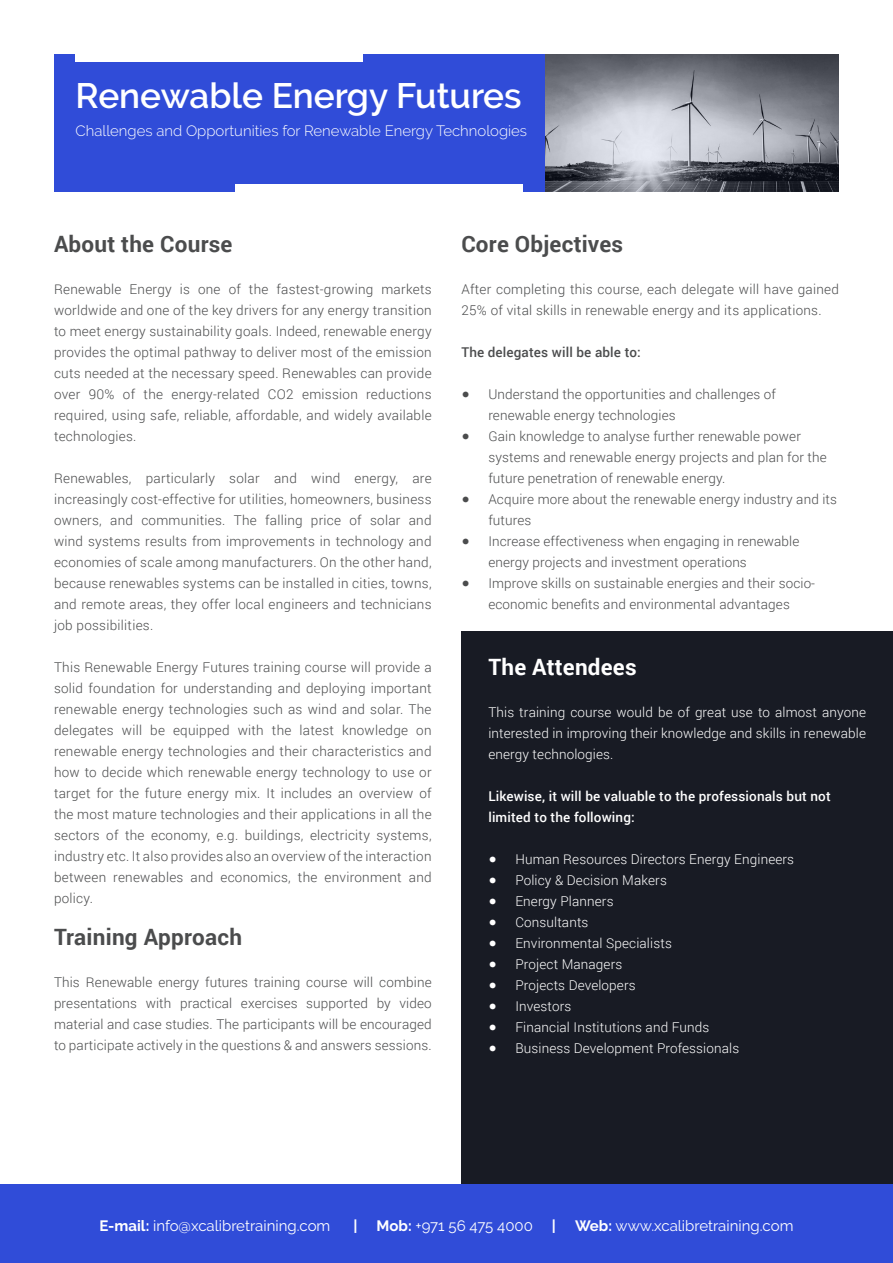
<style>
.page{position:relative;width:893px;height:1263px;background:#fff}
.page>*{position:absolute;margin:0;border:0;box-sizing:border-box;transform-origin:0 0}
.t1{font:600 35.25px "Raleway";color:#fff}
.t2{font:700 22.5px "Roboto";letter-spacing:.01em;color:#4b4c4d}
.t3{font:700 22.5px "Roboto";letter-spacing:.01em;color:#fff}
.t4{font:15px "Raleway";color:#fff}
.t5{font:300 15px "Raleway";color:#fff}
.t6{font:700 15px "Raleway";color:#fff}
.t7{font:300 13.5px/21px "Roboto";letter-spacing:.01em;color:#4b4c4d}
.t8{font:300 13.5px/21px "Roboto";letter-spacing:.01em;color:#fff;text-align:justify}
.t9{font:500 13.5px/21px "Roboto";letter-spacing:.01em;color:#fff}
.t10{font:500 13.5px "Roboto";letter-spacing:.01em;color:#4b4c4d}
.s1{font-family:"Helvetica Neue";font-weight:400}
.s2{font-weight:700}
</style>
<div class="page">
<div style="left:0;top:1184px;width:893px;height:79px;background:#304cd8"></div>
<div style="left:461px;top:631px;width:432px;height:553px;background:#181b24"></div>
<div style="left:54px;top:54px;width:492px;height:138px;background:#304cd8"></div>
<div style="left:76px;top:54px;width:287px;height:7px;background:#fff"></div>
<div style="left:235px;top:184px;width:288px;height:8px;background:#fff"></div>
<img style="left:546px;top:54px;width:293px;height:138px">
<p class="t1" style="left:76px;top:75px;width:448px">Renewable Energy Futures</p>
<p class="t5" style="left:76px;top:122px;width:453px">Challenges and Opportunities for Renewable Energy Technologies</p>
<p class="t2" style="left:54px;top:228px;width:180px">About the Course</p>
<p class="t7" style="left:54px;top:278px;width:379px;text-align:justify">Renewable Energy is one of the fastest-growing markets worldwide and one of the key drivers for any energy transition to meet energy sustainability goals. Indeed, renewable energy provides the optimal pathway to deliver most of the emission cuts needed at the necessary speed. Renewables can provide over 90% of the energy-related CO2 emission reductions required, using safe, reliable, affordable, and widely available technologies.</p>
<p class="t7" style="left:54px;top:467px;width:379px;text-align:justify">Renewables, particularly solar and wind energy, are increasingly cost-effective for utilities, homeowners, business owners, and communities. The falling price of solar and wind systems results from improvements in technology and economies of scale among manufacturers. On the other hand, because renewables systems can be installed in cities, towns, and remote areas, they offer local engineers and technicians job possibilities.</p>
<p class="t7" style="left:54px;top:656px;width:379px;text-align:justify">This Renewable Energy Futures training course will provide a solid foundation for understanding and deploying important renewable energy technologies such as wind and solar. The delegates will be equipped with the latest knowledge on renewable energy technologies and their characteristics and how to decide which renewable energy technology to use or target for the future energy mix. It includes an overview of the most mature technologies and their applications in all the sectors of the economy, e.g. buildings, electricity systems, industry etc. It also provides also an overview of the interaction between renewables and economics, the environment and policy.</p>
<p class="t2" style="left:54px;top:921px;width:190px">Training Approach</p>
<p class="t7" style="left:54px;top:971px;width:379px;text-align:justify">This Renewable energy futures training course will combine presentations with practical exercises supported by video material and case studies. The participants will be encouraged to participate actively in the questions &amp; and answers sessions.</p>
<p class="t2" style="left:461px;top:228px;width:163px">Core Objectives</p>
<p class="t7" style="left:461px;top:278px;width:379px">After completing this course, each delegate will have gained<br>25% of vital skills in renewable energy and its applications.</p>
<p class="t10" style="left:461px;top:343px;width:181px">The delegates will be able to:</p>
<p class="t7" style="left:488px;top:383px;width:289px;text-indent:-27px"><span class="s1">●</span> Understand the opportunities and challenges of renewable energy technologies</p>
<p class="t7" style="left:488px;top:425px;width:340px;text-indent:-27px"><span class="s1">●</span> Gain knowledge to analyse further renewable power systems and renewable energy projects and plan for the future penetration of renewable energy.</p>
<p class="t7" style="left:488px;top:488px;width:350px;text-indent:-27px"><span class="s1">●</span> Acquire more about the renewable energy industry and its futures</p>
<p class="t7" style="left:488px;top:530px;width:312px;text-indent:-27px"><span class="s1">●</span> Increase effectiveness when engaging in renewable energy projects and investment operations</p>
<p class="t7" style="left:461px;top:572px;width:355px;text-align:center"><span class="s1">●</span> Improve skills on sustainable energies and their socio&shy;economic benefits and environmental advantages</p>
<p class="t3" style="left:488px;top:651px;width:150px">The Attendees</p>
<p class="t8" style="left:488px;top:701px;width:379px">This training course would be of great use to almost anyone interested in improving their knowledge and skills in renewable energy technologies.</p>
<p class="t9" style="left:488px;top:785px;width:344px">Likewise, it will be valuable to the professionals but not limited to the following:</p>
<p class="t8" style="left:488px;top:848px;width:307px"><span class="s1">●</span> Human Resources Directors Energy Engineers</p>
<p class="t8" style="left:488px;top:869px;width:180px"><span class="s1">●</span> Policy &amp; Decision Makers</p>
<p class="t8" style="left:488px;top:890px;width:127px"><span class="s1">●</span> Energy Planners</p>
<p class="t8" style="left:488px;top:911px;width:102px"><span class="s1">●</span> Consultants</p>
<p class="t8" style="left:488px;top:932px;width:185px"><span class="s1">●</span> Environmental Specialists</p>
<p class="t8" style="left:488px;top:953px;width:135px"><span class="s1">●</span> Project Managers</p>
<p class="t8" style="left:488px;top:974px;width:149px"><span class="s1">●</span> Projects Developers</p>
<p class="t8" style="left:488px;top:995px;width:84px"><span class="s1">●</span> Investors</p>
<p class="t8" style="left:488px;top:1016px;width:222px"><span class="s1">●</span> Financial Institutions and Funds</p>
<p class="t8" style="left:488px;top:1037px;width:252px"><span class="s1">●</span> Business Development Professionals</p>
<p class="t4" style="left:99px;top:1216px;width:232px"><span class="s2">E-mail:</span> info@xcalibretraining.com</p>
<p class="t6" style="left:353px;top:1217px;width:6px">|</p>
<p class="t4" style="left:377px;top:1216px;width:158px"><span class="s2">Mob:</span> +971 56 475 4000</p>
<p class="t6" style="left:552px;top:1217px;width:6px">|</p>
<p class="t4" style="left:575px;top:1216px;width:220px"><span class="s2">Web:</span> www.xcalibretraining.com</p>
</div>
